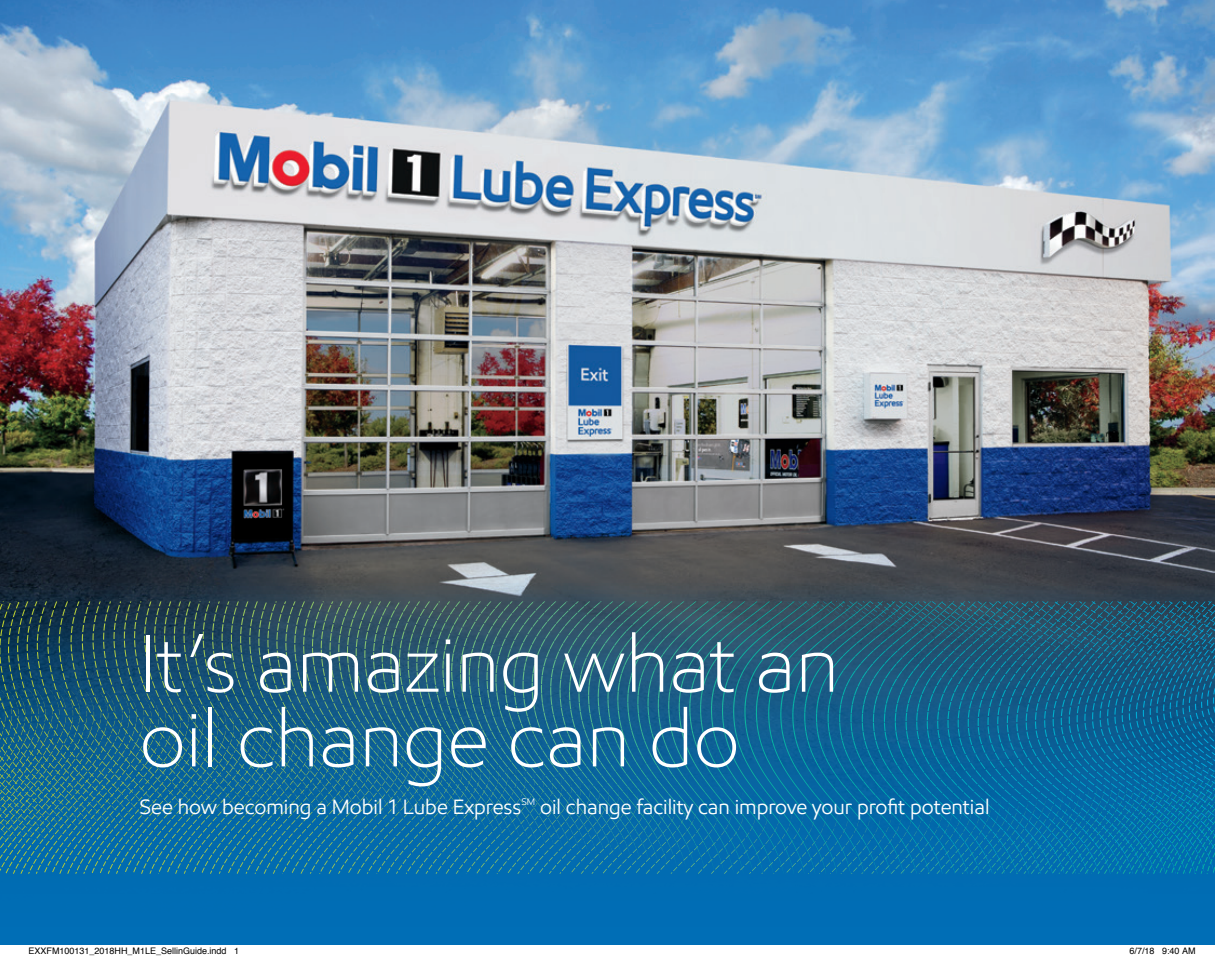
<style>
.page{position:relative;width:1215px;height:959px;background:#fff}
.page>*{position:absolute;margin:0;border:0;box-sizing:border-box;transform-origin:0 0}
.t1{font:300 80.55px/74.6px "E Mprint";color:#fff}
.t2{font:20.85px "E Mprint";color:#fff}
.t3{font:9px "Helvetica";color:#000}
</style>
<div class="page">
<img style="left:0;top:0;width:1215px;height:945px">
<svg style="left:0;top:681px;width:94px;height:7px"></svg>
<svg style="left:7px;top:601px;width:1205px;height:6px;background:#33515a"></svg>
<h1 class="t1" style="left:140px;top:626px;width:701px">It’s amazing what an oil change can do</h1>
<p class="t2" style="left:140px;top:793px;width:852px">See how becoming a Mobil 1 Lube Express<sup>SM</sup> oil change facility can improve your profit potential</p>
<p class="t3" style="left:28px;top:944px;width:212px">EXXFM100131_2018HH_M1LE_SellinGuide.indd 1</p>
<p class="t3" style="left:1130px;top:944px;width:68px">6/7/18 9:40 AM</p>
</div>
